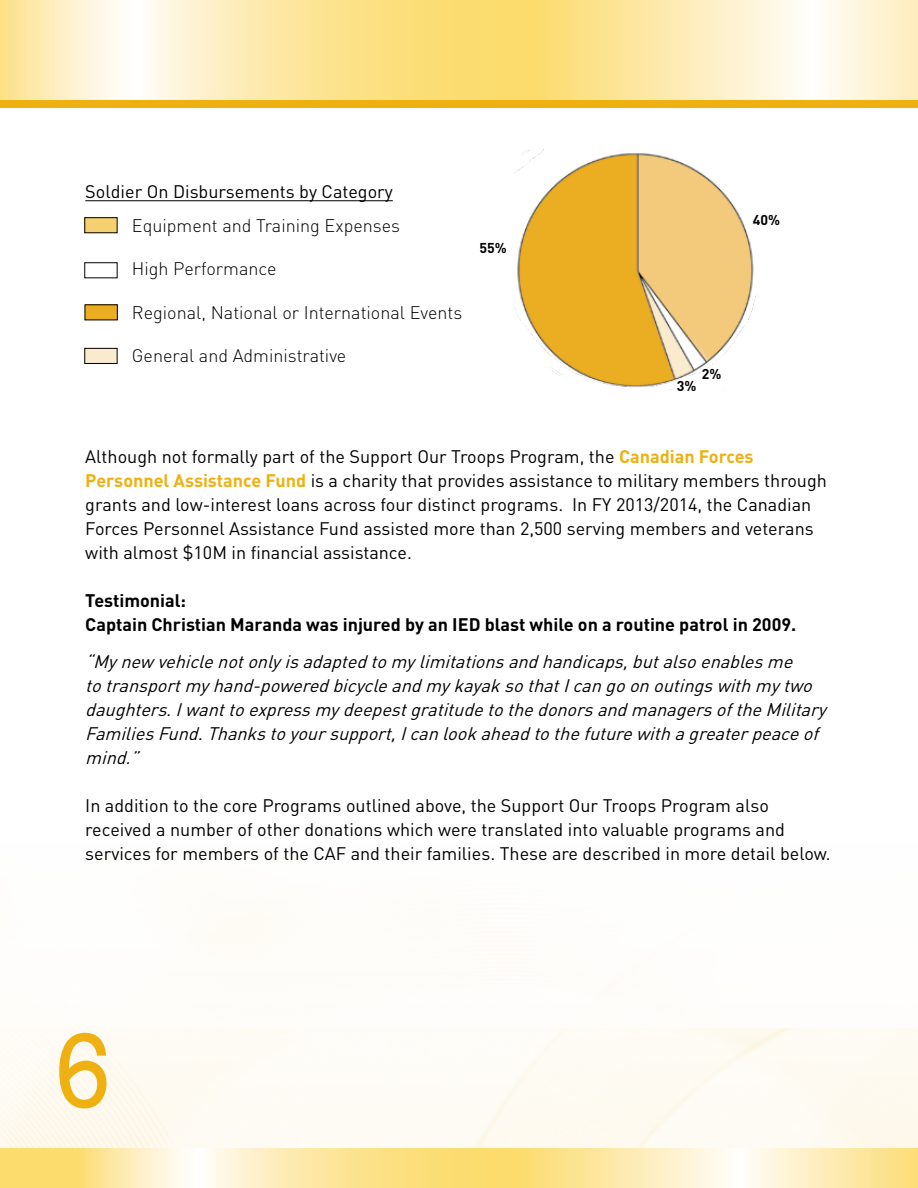
<style>
.page{position:relative;width:918px;height:1188px;background:#fff}
.page>*{position:absolute;margin:0;border:0;box-sizing:border-box;transform-origin:0 0}
.t1{font:108px "Rockwell";color:#eeb111}
.t2{font:18px/24px "DIN";color:#000}
.t3{font:italic 18px/24px "DIN";color:#000}
.t4{font:300 18px "DIN";color:#000}
.t5{font:700 18px/24px "DIN";color:#000}
.t6{font:700 14.1px "DIN";color:#000}
.s1{font-weight:700;color:#eeb111}
</style>
<div class="page">
<img style="left:0;top:914px;width:918px;height:234px">
<svg style="left:0;top:0;width:918px;height:100px;background:#fdeab0"></svg>
<div style="left:0;top:100px;width:918px;height:8px;background:#eeb111"></div>
<svg style="left:0;top:1148px;width:918px;height:40px;background:#fce8a7"></svg>
<hr style="left:85px;top:200px;width:308px;height:1px;background:#000">
<img style="left:514px;top:150px;width:242px;height:242px">
<div style="left:85px;top:218px;width:32px;height:15px;background:#f5d070"></div>
<div style="left:84px;top:217px;width:34px;height:16px;border:1px solid #000"></div>
<div style="left:84px;top:262px;width:34px;height:16px;border:1px solid #000"></div>
<div style="left:85px;top:348px;width:32px;height:15px;background:#faeace"></div>
<div style="left:84px;top:348px;width:34px;height:16px;border:1px solid #000"></div>
<div style="left:85px;top:305px;width:32px;height:15px;background:#ebad21"></div>
<p class="t2" style="left:85px;top:179px;width:309px">Soldier On Disbursements by Category</p>
<p class="t4" style="left:132px;top:215px;width:270px">Equipment and Training Expenses</p>
<p class="t4" style="left:132px;top:258px;width:146px">High Performance</p>
<p class="t4" style="left:132px;top:301px;width:332px">Regional, National or International Events</p>
<p class="t4" style="left:132px;top:344px;width:216px">General and Administrative</p>
<p class="t6" style="left:479px;top:239px;width:29px">55%</p>
<p class="t6" style="left:753px;top:211px;width:29px">40%</p>
<p class="t6" style="left:702px;top:365px;width:21px">2%</p>
<p class="t6" style="left:677px;top:377px;width:21px">3%</p>
<p class="t2" style="left:85px;top:444px;width:743px">Although not formally part of the Support Our Troops Program, the <span class="s1">Canadian Forces Personnel Assistance Fund</span> is a charity that provides assistance to military members through grants and low-interest loans across four distinct programs. In FY 2013/2014, the Canadian Forces Personnel Assistance Fund assisted more than 2,500 serving members and veterans with almost $10M in financial assistance.</p>
<p class="t5" style="left:85px;top:588px;width:713px">Testimonial:<br>Captain Christian Maranda was injured by an IED blast while on a routine patrol in 2009.</p>
<p class="t3" style="left:85px;top:650px;width:748px">“Mynew vehiclenotonlyisadaptedtomylimitationsandhandicaps,butalsoenablesme totransportmyhand-poweredbicycleandmykayaksothatIcangoonoutingswithmytwo daughters.IwanttoexpressmydeepestgratitudetothedonorsandmanagersoftheMilitary FamiliesFund.Thankstoyoursupport,Icanlookaheadtothefuturewithagreaterpeaceof mind.”</p>
<p class="t2" style="left:85px;top:794px;width:747px">In addition to the core Programs outlined above, the Support Our Troops Program also received a number of other donations which were translated into valuable programs and services for members of the CAF and their families. These are described in more detail below.</p>
<h1 class="t1" style="left:54px;top:1009px;width:60px">6</h1>
</div>
